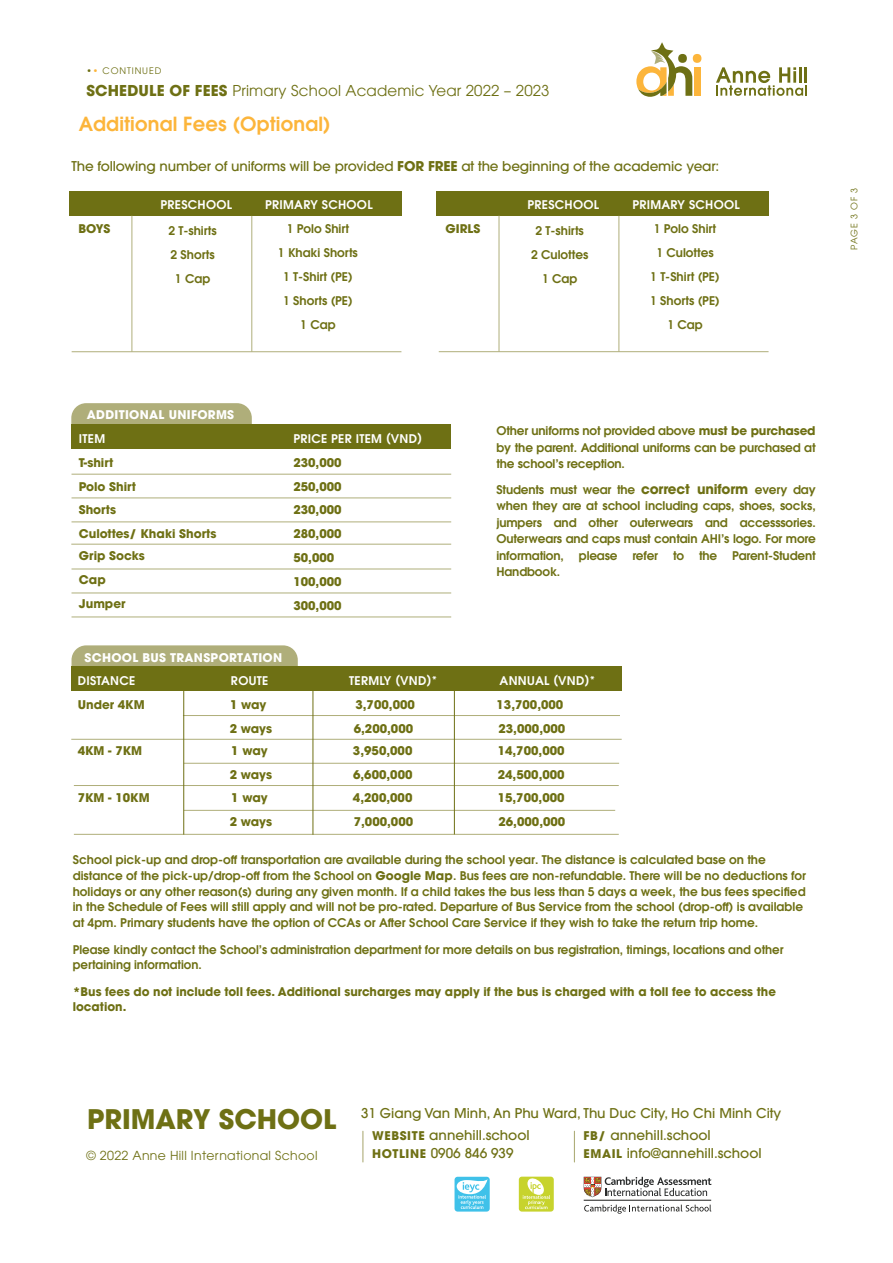
<style>
.page{position:relative;width:893px;height:1263px;background:#fff}
.page>*{position:absolute;margin:0;border:0;box-sizing:border-box;transform-origin:0 0}
.t1{font:700 27px "ITC Avant Garde W1 G";color:#6e7014}
.t2{font:600 19.5px "ITC Avant Garde W1 G";letter-spacing:.01em;color:#fcb53b}
.t3{font:15px "ITC Avant Garde W1 G";letter-spacing:.01em;color:#6e7014}
.t4{font:500 13.5px/22.5px "ITC Avant Garde W1 G";color:#6e7014}
.t5{font:12.45px "ITC Avant Garde W1 G";letter-spacing:.025em;color:#6e7014}
.t6{font:600 12px/24px "ITC Avant Garde W1 G";color:#6e7014;text-align:center}
.t7{font:700 12px/24px "ITC Avant Garde W1 G";color:#6e7014}
.t8{font:600 12px "ITC Avant Garde W1 G";letter-spacing:.025em;color:#fff}
.t9{font:700 12px "ITC Avant Garde W1 G";letter-spacing:.025em;color:#fff}
.t10{font:9px "ITC Avant Garde W1 G";letter-spacing:.1em;color:#6e7014}
.s1{color:#fcb53b}
.s2{font-weight:700}
.s3{font-weight:700;font-size:13.5px}
.s4{font-weight:700;font-size:12px}
</style>
<div class="page">
<div style="left:694px;top:67px;width:7px;height:29px;background:#fcb53b"></div>
<div style="left:693px;top:54px;width:8px;height:9px;background:#fcb53b;border-radius:50%"></div>
<svg style="left:636px;top:42px;width:56px;height:55px"></svg>
<svg style="left:716px;top:67px;width:91px;height:29px"></svg>
<hr style="left:362px;top:1131px;width:1px;height:31px;background:#afae7a">
<hr style="left:574px;top:1131px;width:1px;height:31px;background:#afae7a">
<div style="left:455px;top:1177px;width:35px;height:34px;background:#3fc1e9;border-radius:3px"></div>
<svg style="left:456px;top:1179px;width:32px;height:30px"></svg>
<div style="left:519px;top:1177px;width:35px;height:34px;background:#c7d32d;border-radius:3px"></div>
<svg style="left:523px;top:1178px;width:27px;height:31px"></svg>
<svg style="left:584px;top:1177px;width:128px;height:20px"></svg>
<svg style="left:584px;top:1204px;width:127px;height:10px"></svg>
<hr style="left:584px;top:1200px;width:127px;height:1px;background:#1b1b19">
<hr style="left:72px;top:474px;width:379px;height:1px;background:#afae7a">
<svg style="left:71px;top:403px;width:181px;height:21px;background:#b1b07e"></svg>
<div style="left:71px;top:424px;width:380px;height:25px;background:#6e7014"></div>
<hr style="left:72px;top:497px;width:379px;height:1px;background:#afae7a">
<hr style="left:72px;top:521px;width:379px;height:1px;background:#afae7a">
<hr style="left:71px;top:544px;width:380px;height:1px;background:#afae7a">
<hr style="left:72px;top:569px;width:379px;height:1px;background:#afae7a">
<hr style="left:72px;top:593px;width:379px;height:1px;background:#afae7a">
<hr style="left:72px;top:617px;width:379px;height:1px;background:#afae7a">
<hr style="left:183px;top:715px;width:437px;height:1px;background:#afae7a">
<div style="left:72px;top:645px;width:226px;height:21px;background:#afae7a"></div>
<div style="left:72px;top:666px;width:549px;height:25px;background:#6e7014"></div>
<hr style="left:71px;top:739px;width:551px;height:1px;background:#afae7a">
<hr style="left:184px;top:763px;width:435px;height:1px;background:#afae7a">
<hr style="left:74px;top:785px;width:545px;height:1px;background:#afae7a">
<hr style="left:184px;top:810px;width:431px;height:1px;background:#afae7a">
<hr style="left:74px;top:834px;width:545px;height:1px;background:#afae7a">
<hr style="left:183px;top:691px;width:1px;height:143px;background:#6e7014">
<hr style="left:313px;top:691px;width:1px;height:144px;background:#6e7014">
<hr style="left:454px;top:691px;width:1px;height:143px;background:#6e7014">
<div style="left:69px;top:191px;width:332px;height:25px;background:#6e7014"></div>
<hr style="left:72px;top:351px;width:329px;height:1px;background:#afae7a">
<hr style="left:132px;top:216px;width:1px;height:136px;background:#afae7a">
<hr style="left:251px;top:216px;width:1px;height:136px;background:#afae7a">
<div style="left:436px;top:191px;width:332px;height:24px;background:#6e7014"></div>
<hr style="left:439px;top:351px;width:329px;height:1px;background:#afae7a">
<hr style="left:499px;top:216px;width:1px;height:136px;background:#afae7a">
<hr style="left:618px;top:216px;width:1px;height:136px;background:#afae7a">
<p class="t10" style="left:86px;top:66px;width:77px">•<span class="s1">•</span> CONTINUED</p>
<p class="t3" style="left:86px;top:82px;width:465px"><span class="s2">SCHEDULE OF FEES</span> Primary School Academic Year 2022 – 2023</p>
<h2 class="t2" style="left:79px;top:111px;width:253px">Additional Fees (Optional)</h2>
<p class="t4" style="left:71px;top:155px;width:649px">The following number of uniforms will be provided <span class="s2">FOR FREE</span> at the beginning of the academic year:</p>
<p class="t8" style="left:161px;top:197px;width:73px">PRESCHOOL</p>
<p class="t8" style="left:265px;top:197px;width:109px">PRIMARY SCHOOL</p>
<p class="t7" style="left:78px;top:217px;width:33px">BOYS</p>
<p class="t6" style="left:168px;top:218px;width:50px">2 T-shirts<br>2 Shorts<br>1 Cap</p>
<p class="t6" style="left:278px;top:217px;width:81px">1 Polo Shirt<br>1 Khaki Shorts<br>1 T-Shirt (PE)<br>1 Shorts (PE)<br>1 Cap</p>
<p class="t8" style="left:528px;top:197px;width:73px">PRESCHOOL</p>
<p class="t8" style="left:632px;top:197px;width:109px">PRIMARY SCHOOL</p>
<p class="t7" style="left:446px;top:217px;width:36px">GIRLS</p>
<p class="t6" style="left:531px;top:218px;width:59px">2 T-shirts<br>2 Culottes<br>1 Cap</p>
<p class="t6" style="left:650px;top:217px;width:71px">1 Polo Shirt<br>1 Culottes<br>1 T-Shirt (PE)<br>1 Shorts (PE)<br>1 Cap</p>
<p class="t9" style="left:87px;top:407px;width:149px">ADDITIONAL UNIFORMS</p>
<p class="t8" style="left:79px;top:431px;width:28px">ITEM</p>
<p class="t7" style="left:79px;top:451px;width:59px">T-shirt<br>Polo Shirt</p>
<p class="t7" style="left:79px;top:497px;width:139px">Shorts<br>Culottes/ Khaki Shorts</p>
<p class="t7" style="left:79px;top:544px;width:68px">Grip Socks<br>Cap<br>Jumper</p>
<p class="t8" style="left:293px;top:431px;width:130px">PRICE PER ITEM (VND)</p>
<p class="t7" style="left:293px;top:451px;width:50px">230,000<br>250,000</p>
<p class="t7" style="left:293px;top:497px;width:50px">230,000<br>280,000<br>50,000<br>100,000<br>300,000</p>
<p class="t6" style="left:496px;top:422px;width:321px;line-height:16.5px;text-align:justify">Other uniforms not provided above <span class="s2">must be purchased </span>by the parent. Additional uniforms can be purchased at the school’s reception.</p>
<p class="t6" style="left:496px;top:481px;width:321px;line-height:16.5px;text-align:justify">Students must wear the <span class="s3">correct uniform</span> every day when they are at school including caps, shoes, socks, jumpers and other outerwears and accesssories.<br>Outerwears and caps must contain AHI’s logo. For more information, please refer to the Parent-Student Handbook.</p>
<p class="t9" style="left:85px;top:649px;width:199px">SCHOOL BUS TRANSPORTATION</p>
<p class="t8" style="left:78px;top:672px;width:59px">DISTANCE</p>
<p class="t8" style="left:231px;top:672px;width:39px">ROUTE</p>
<p class="t8" style="left:349px;top:672px;width:89px">TERMLY (VND)*</p>
<p class="t8" style="left:499px;top:672px;width:97px">ANNUAL (VND)*</p>
<p class="t7" style="left:78px;top:692px;width:69px">Under 4KM</p>
<p class="t7" style="left:230px;top:692px;width:38px">1 way</p>
<p class="t7" style="left:355px;top:692px;width:61px">3,700,000</p>
<p class="t7" style="left:496px;top:692px;width:68px">13,700,000</p>
<p class="t7" style="left:230px;top:716px;width:44px">2 ways</p>
<p class="t7" style="left:354px;top:716px;width:61px">6,200,000</p>
<p class="t7" style="left:498px;top:716px;width:68px">23,000,000</p>
<p class="t7" style="left:78px;top:738px;width:66px">4KM - 7KM</p>
<p class="t7" style="left:231px;top:738px;width:38px">1 way</p>
<p class="t7" style="left:353px;top:738px;width:61px">3,950,000</p>
<p class="t7" style="left:498px;top:738px;width:68px">14,700,000</p>
<p class="t7" style="left:230px;top:762px;width:44px">2 ways</p>
<p class="t7" style="left:353px;top:762px;width:61px">6,600,000</p>
<p class="t7" style="left:498px;top:762px;width:68px">24,500,000</p>
<p class="t7" style="left:78px;top:785px;width:73px">7KM - 10KM</p>
<p class="t7" style="left:231px;top:785px;width:38px">1 way</p>
<p class="t7" style="left:353px;top:785px;width:61px">4,200,000</p>
<p class="t7" style="left:498px;top:785px;width:68px">15,700,000</p>
<p class="t7" style="left:230px;top:809px;width:44px">2 ways</p>
<p class="t7" style="left:354px;top:809px;width:61px">7,000,000</p>
<p class="t7" style="left:498px;top:809px;width:68px">26,000,000</p>
<p class="t6" style="left:73px;top:852px;width:735px;line-height:15.8px;text-align:left">School pick-up and drop-off transportation are available during the school year. The distance is calculated base on the distance of the pick-up/drop-off from the School on <span class="s2">Google Map</span>. Bus fees are non-refundable. There will be no deductions for holidays or any other reason(s) during any given month. If a child takes the bus less than 5 days a week, the bus fees specified in the Schedule of Fees will still apply and will not be pro-rated. Departure of Bus Service from the school (drop-off) is available at 4pm. Primary students have the option of CCAs or After School Care Service if they wish to take the return trip home.</p>
<p class="t6" style="left:73px;top:942px;width:712px;line-height:15px;text-align:left">Please kindly contact the School’s administration department for more details on bus registration, timings, locations and other pertaining information.</p>
<p class="t7" style="left:73px;top:984px;width:705px;line-height:15px">*Bus fees do not include toll fees. Additional surcharges may apply if the bus is charged with a toll fee to access the location.</p>
<p class="t10" style="left:849px;top:250px;width:64px;rotate:-90deg">PAGE 3 OF 3</p>
<h1 class="t1" style="left:87px;top:1100px;width:251px">PRIMARY SCHOOL</h1>
<p class="t4" style="left:372px;top:1101px;width:411px;text-indent:-11px">31 Giang Van Minh, An Phu Ward, Thu Duc City, Ho Chi Minh City<br><span class="s4">WEBSITE</span> annehill.school</p>
<p class="t4" style="left:584px;top:1124px;width:129px"><span class="s4">FB/</span> annehill.school</p>
<p class="t5" style="left:87px;top:1148px;width:232px">© 2022 Anne Hill International School</p>
<p class="t4" style="left:372px;top:1142px;width:143px"><span class="s4">HOTLINE</span> 0906 846 939</p>
<p class="t4" style="left:584px;top:1142px;width:180px"><span class="s4">EMAIL</span> info@annehill.school</p>
</div>
